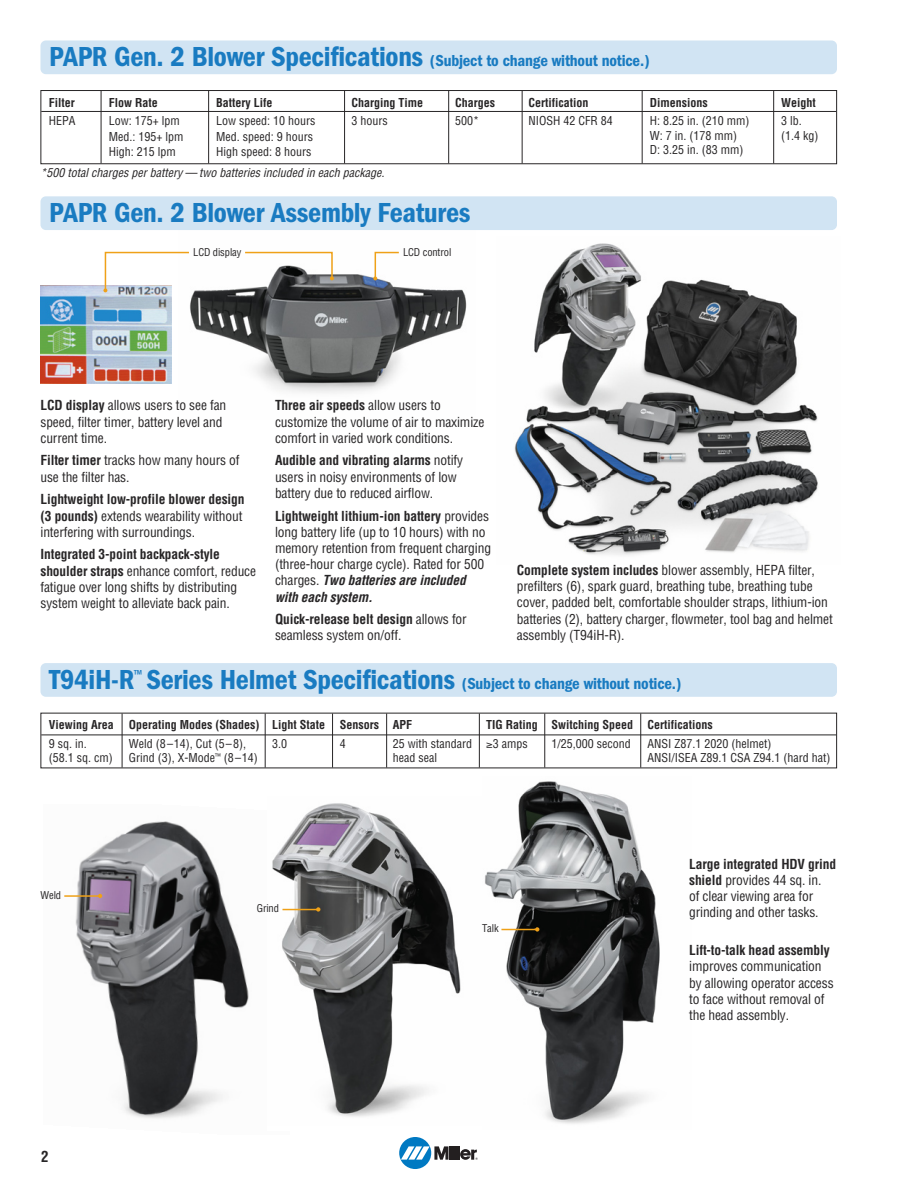
<style>
.page{position:relative;width:918px;height:1188px;background:#fff}
.page>*{position:absolute;margin:0;border:0;box-sizing:border-box;transform-origin:0 0}
.t1{font:28.5px "ITC Franklin Gothic Std Dm Cd";letter-spacing:-.01em;color:#197bc1}
.t2{font:16.5px "ITC Franklin Gothic Std Dm Cd";letter-spacing:-.01em;color:#197bc1}
.t3{font:700 condensed 15px "Helvetica";color:#272526}
.t4{font:condensed 13.5px/16.2px "Helvetica";letter-spacing:-.01em;color:#272526}
.t5{font:700 condensed 13.5px "Helvetica";letter-spacing:-.01em;color:#272526}
.t6{font:condensed 12px/14.4px "Helvetica";color:#272526}
.t7{font:700 condensed 12px/18.8px "Helvetica";color:#272526}
.t8{font:italic condensed 12px "Helvetica";color:#272526}
.t9{font:500 condensed 12px "ITC Franklin Gothic Std";color:#197bc1}
.t10{font:condensed 10.5px "Helvetica";letter-spacing:-.01em;color:#272526}
.s1{font-size:28.5px}
.s2{font-weight:700}
.s3{font-weight:700;font-style:italic}
.s4{font-weight:400}
</style>
<div class="page">
<img style="left:75px;top:821px;width:174px;height:298px">
<img style="left:272px;top:803px;width:189px;height:314px">
<img style="left:485px;top:781px;width:175px;height:343px">
<img style="left:190px;top:274px;width:277px;height:119px">
<div style="left:399px;top:1137px;width:32px;height:32px;background:#0079c2;border-radius:50%"></div>
<hr style="left:453px;top:1146px;width:3px;height:14px;background:#231f20">
<hr style="left:457px;top:1146px;width:3px;height:14px;background:#231f20">
<svg style="left:401px;top:1146px;width:51px;height:14px"></svg>
<svg style="left:460px;top:1149px;width:18px;height:11px"></svg>
<div style="left:40px;top:663px;width:797px;height:34px;background:#d1e4f3;border-radius:5px"></div>
<hr style="left:122px;top:713px;width:1px;height:55px;background:#272526">
<hr style="left:479px;top:713px;width:1px;height:55px;background:#272526">
<hr style="left:265px;top:713px;width:1px;height:55px;background:#272526">
<hr style="left:332px;top:713px;width:1px;height:55px;background:#272526">
<hr style="left:386px;top:713px;width:1px;height:55px;background:#272526">
<hr style="left:544px;top:713px;width:1px;height:55px;background:#272526">
<hr style="left:640px;top:713px;width:1px;height:55px;background:#272526">
<hr style="left:41px;top:735px;width:795px;height:1px;background:#272526">
<div style="left:40px;top:196px;width:797px;height:34px;background:#d1e4f3;border-radius:5px"></div>
<div style="left:40px;top:40px;width:797px;height:34px;background:#d1e4f3;border-radius:5px"></div>
<div style="left:40px;top:90px;width:797px;height:74px;border:1px solid #272526"></div>
<hr style="left:101px;top:91px;width:1px;height:72px;background:#272526">
<hr style="left:208px;top:91px;width:1px;height:72px;background:#272526">
<hr style="left:344px;top:91px;width:1px;height:72px;background:#272526">
<hr style="left:448px;top:91px;width:1px;height:72px;background:#272526">
<hr style="left:522px;top:91px;width:1px;height:72px;background:#272526">
<hr style="left:41px;top:111px;width:795px;height:1px;background:#272526">
<hr style="left:642px;top:91px;width:1px;height:72px;background:#272526">
<hr style="left:773px;top:91px;width:1px;height:72px;background:#272526">
<img style="left:514px;top:243px;width:304px;height:312px">
<img style="left:40px;top:285px;width:132px;height:99px">
<svg style="left:244px;top:251px;width:90px;height:30px"></svg>
<svg style="left:103px;top:251px;width:86px;height:41px"></svg>
<svg style="left:373px;top:251px;width:27px;height:29px"></svg>
<svg style="left:98px;top:894px;width:4px;height:4px"></svg>
<hr style="left:64px;top:895px;width:36px;height:2px;background:#efa118">
<svg style="left:316px;top:907px;width:4px;height:5px"></svg>
<hr style="left:282px;top:909px;width:36px;height:1px;background:#efa118">
<svg style="left:535px;top:927px;width:4px;height:5px"></svg>
<hr style="left:501px;top:929px;width:36px;height:1px;background:#efa118">
<p class="t2" style="left:49px;top:55px;width:602px"><span class="s1">PAPR Gen. 2 Blower Specifications</span> (Subject to change without notice.)</p>
<p class="t7" style="left:49px;top:94px;width:28px">Filter</p>
<p class="t6" style="left:49px;top:115px;width:28px">HEPA</p>
<p class="t7" style="left:351px;top:94px;width:73px">Charging Time</p>
<p class="t6" style="left:351px;top:115px;width:38px">3 hours</p>
<p class="t7" style="left:455px;top:94px;width:41px">Charges</p>
<p class="t6" style="left:455px;top:115px;width:25px">500*</p>
<p class="t7" style="left:528px;top:94px;width:62px">Certification</p>
<p class="t6" style="left:528px;top:115px;width:86px">NIOSH 42 CFR 84</p>
<p class="t7" style="left:650px;top:94px;width:59px">Dimensions</p>
<p class="t6" style="left:650px;top:115px;width:101px">H: 8.25 in. (210 mm)<br>W: 7 in. (178 mm)<br>D: 3.25 in. (83 mm)</p>
<p class="t7" style="left:109px;top:94px;width:51px">Flow Rate</p>
<p class="t6" style="left:109px;top:114px;width:76px;line-height:15.5px">Low: 175+ lpm<br>Med.: 195+ lpm<br>High: 215 lpm</p>
<p class="t7" style="left:216px;top:94px;width:58px">Battery Life</p>
<p class="t6" style="left:216px;top:114px;width:101px;line-height:15.5px">Low speed: 10 hours<br>Med. speed: 9 hours<br>High speed: 8 hours</p>
<p class="t8" style="left:40px;top:168px;width:348px">*500 totalcharges perbattery — two batteries included in each package.</p>
<h1 class="t1" style="left:49px;top:203px;width:423px">PAPR Gen. 2 Blower Assembly Features</h1>
<p class="t10" style="left:193px;top:249px;width:50px">LCD display</p>
<p class="t10" style="left:403px;top:249px;width:50px">LCD control</p>
<p class="t7" style="left:781px;top:94px;width:36px">Weight</p>
<p class="t6" style="left:781px;top:115px;width:39px">3 lb. (1.4 kg)</p>
<p class="t4" style="left:40px;top:399px;width:187px"><span class="s2">LCD display</span> allows users to see fan speed, filter timer, battery level and current time.</p>
<p class="t4" style="left:40px;top:454px;width:201px"><span class="s2">Filter timer</span> tracks how many hours of use the filter has.</p>
<p class="t4" style="left:40px;top:492px;width:206px"><span class="s2">Lightweight low-profile blower design (3 pounds)</span> extends wearability without interfering with surroundings.</p>
<p class="t4" style="left:40px;top:548px;width:217px"><span class="s2">Integrated 3-point backpack-style shoulder straps</span> enhance comfort, reduce fatigue over long shifts by distributing system weight to alleviate back pain.</p>
<p class="t4" style="left:275px;top:399px;width:211px"><span class="s2">Three air speeds</span> allow users to customize the volume of air to maximize comfort in varied work conditions.</p>
<p class="t4" style="left:275px;top:454px;width:190px"><span class="s2">Audible and vibrating alarms</span> notify users in noisy environments of low battery due to reduced airflow.</p>
<p class="t4" style="left:275px;top:509px;width:218px"><span class="s2">Lightweight lithium-ion battery</span> provides long battery life (up to 10 hours) with no memory retention from frequent charging (three-hour charge cycle). Rated for 500 c h a r g e s . <span class="s3">Two batteries are included with each system.</span></p>
<p class="t4" style="left:275px;top:612px;width:193px"><span class="s2">Quick-release belt design</span> allows for seamless system on/off.</p>
<p class="t4" style="left:517px;top:563px;width:318px"><span class="s2">Complete system includes</span> blower assembly, HEPA filter, prefilters (6), spark guard, breathing tube, breathing tube cover, padded belt, comfortable shoulder straps, lithium-ion batteries (2), battery charger, flowmeter, tool bag and helmet assembly (T94iH-R).</p>
<h1 class="t1" style="left:49px;top:670px;width:87px">T94iH-R</h1>
<p class="t9" style="left:134px;top:667px;width:10px">™</p>
<p class="t2" style="left:147px;top:678px;width:537px"><span class="s1">Series Helmet Specifications</span> (Subject to change without notice.)</p>
<p class="t7" style="left:49px;top:716px;width:67px">Viewing Area</p>
<p class="t6" style="left:49px;top:737px;width:65px">9 sq. in. (58.1 sq. cm)</p>
<p class="t7" style="left:129px;top:716px;width:132px">Operating Modes (Shades)</p>
<p class="t6" style="left:129px;top:737px;width:130px">Weld (8–14), Cut (5–8),<br>Grind (3), X-Mode<sup>™</sup> (8–14)</p>
<p class="t7" style="left:340px;top:716px;width:41px">Sensors</p>
<p class="t6" style="left:340px;top:737px;width:7px">4</p>
<p class="t7" style="left:486px;top:716px;width:53px">TIG Rating ≥<span class="s4">3 amps</span></p>
<p class="t7" style="left:552px;top:716px;width:83px">Switching Speed</p>
<p class="t7" style="left:647px;top:716px;width:67px">Certifications</p>
<p class="t6" style="left:647px;top:737px;width:185px">ANSI Z87.1 2020 (helmet)<br>ANSI/ISEA Z89.1 CSA Z94.1 (hard hat)</p>
<p class="t7" style="left:272px;top:716px;width:55px">Light State</p>
<p class="t6" style="left:272px;top:737px;width:16px">3.0</p>
<p class="t7" style="left:393px;top:716px;width:21px">APF</p>
<p class="t6" style="left:393px;top:737px;width:81px">25 with standard head seal</p>
<p class="t6" style="left:552px;top:737px;width:81px">1/25,000 second</p>
<p class="t10" style="left:40px;top:891px;width:22px">Weld</p>
<p class="t3" style="left:41px;top:1151px;width:9px">2</p>
<p class="t10" style="left:257px;top:904px;width:24px">Grind</p>
<p class="t10" style="left:482px;top:924px;width:18px">Talk</p>
<p class="t4" style="left:689px;top:857px;width:149px"><span class="s2">Large integrated HDV grind shield</span> provides 44 sq. in.<br>of clear viewing area for grinding and other tasks.</p>
<p class="t5" style="left:689px;top:945px;width:142px">Lift-to-talk head assembly</p>
<p class="t4" style="left:689px;top:960px;width:146px">improves communication by allowing operator access to face without removal of the head assembly.</p>
</div>
